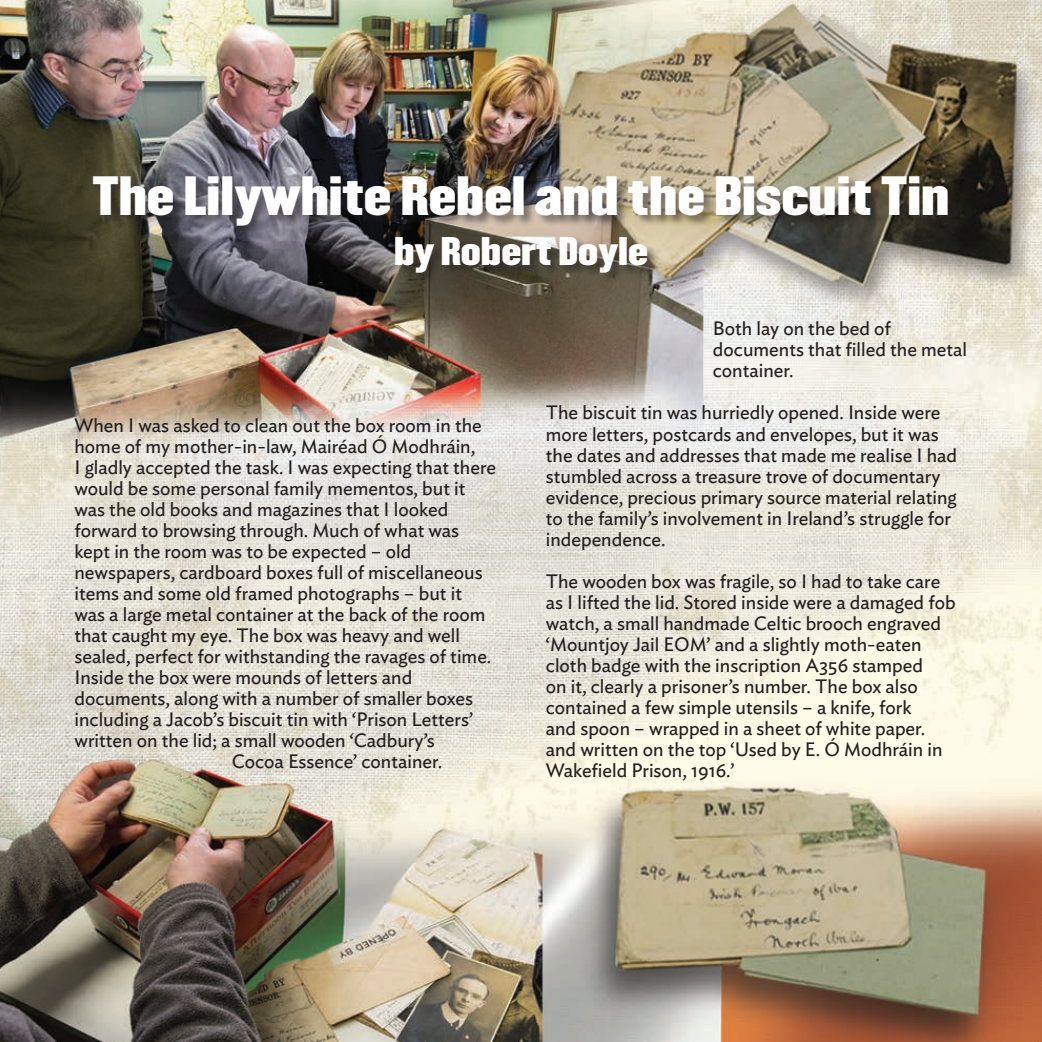
<style>
.page{position:relative;width:1042px;height:1042px;background:#fff}
.page>*{position:absolute;margin:0;border:0;box-sizing:border-box;transform-origin:0 0}
.t1{font:48.3px "Champion HTF Middleweight";color:#fff}
.t2{font:35px "Champion HTF Middleweight";color:#fff}
.t3{font:19.25px/21px "Ideal Sans";color:#231f20}
</style>
<div class="page">
<img style="left:0;top:0;width:1042px;height:1042px">
<div style="left:93px;top:176px;width:868px;height:109px;background:#231f20;opacity:.5"></div>
<h1 class="t1" style="left:93px;top:164px;width:858px">The Lilywhite Rebel and the Biscuit Tin</h1>
<h2 class="t2" style="left:394px;top:228px;width:255px">by Robert Doyle</h2>
<p class="t3" style="left:74px;top:413px;width:409px">When I was asked to clean out the box room in the</p>
<p class="t3" style="left:74px;top:434px;width:402px">home of my mother-in-law, Mairéad Ó Modhráin,</p>
<p class="t3" style="left:74px;top:455px;width:423px">I gladly accepted the task. I was expecting that there</p>
<p class="t3" style="left:74px;top:476px;width:393px">would be some personal family mementos, but it</p>
<p class="t3" style="left:74px;top:497px;width:375px">was the old books and magazines that I looked</p>
<p class="t3" style="left:74px;top:518px;width:386px">forward to browsing through. Much of what was</p>
<p class="t3" style="left:74px;top:539px;width:338px">kept in the room was to be expected – old</p>
<p class="t3" style="left:74px;top:560px;width:410px">newspapers, cardboard boxes full of miscellaneous</p>
<p class="t3" style="left:74px;top:581px;width:389px">items and some old framed photographs – but it</p>
<p class="t3" style="left:74px;top:602px;width:413px">was a large metal container at the back of the room</p>
<p class="t3" style="left:74px;top:623px;width:387px">that caught my eye. The box was heavy and well</p>
<p class="t3" style="left:74px;top:644px;width:418px">sealed, perfect for withstanding the ravages of time.</p>
<p class="t3" style="left:74px;top:665px;width:339px">Inside the box were mounds of letters and</p>
<p class="t3" style="left:74px;top:686px;width:400px">documents, along with a number of smaller boxes</p>
<p class="t3" style="left:74px;top:707px;width:400px">including a Jacob’s biscuit tin with ‘Prison Letters’</p>
<p class="t3" style="left:74px;top:728px;width:362px">written on the lid; a small wooden ‘Cadbury’s</p>
<p class="t3" style="left:232px;top:749px;width:212px">Cocoa Essence’ container.</p>
<p class="t3" style="left:713px;top:317px;width:256px">Both lay on the bed of documents that filled the metal container.</p>
<p class="t3" style="left:546px;top:401px;width:413px">The biscuit tin was hurriedly opened. Inside were more letters, postcards and envelopes, but it was the dates and addresses that made me realise I had stumbled across a treasure trove of documentary evidence, precious primary source material relating to the family’s involvement in Ireland’s struggle for independence.</p>
<p class="t3" style="left:546px;top:569px;width:411px">The wooden box was fragile, so I had to take care as I lifted the lid. Stored inside were a damaged fob watch, a small handmade Celtic brooch engraved ‘Mountjoy Jail EOM’ and a slightly moth-eaten cloth badge with the inscription A356 stamped<br>on it, clearly a prisoner’s number. The box also contained a few simple utensils – a knife, fork<br>and spoon – wrapped in a sheet of white paper. and written on the top ‘Used by E. Ó Modhráin in Wakefield Prison, 1916.’</p>
</div>
